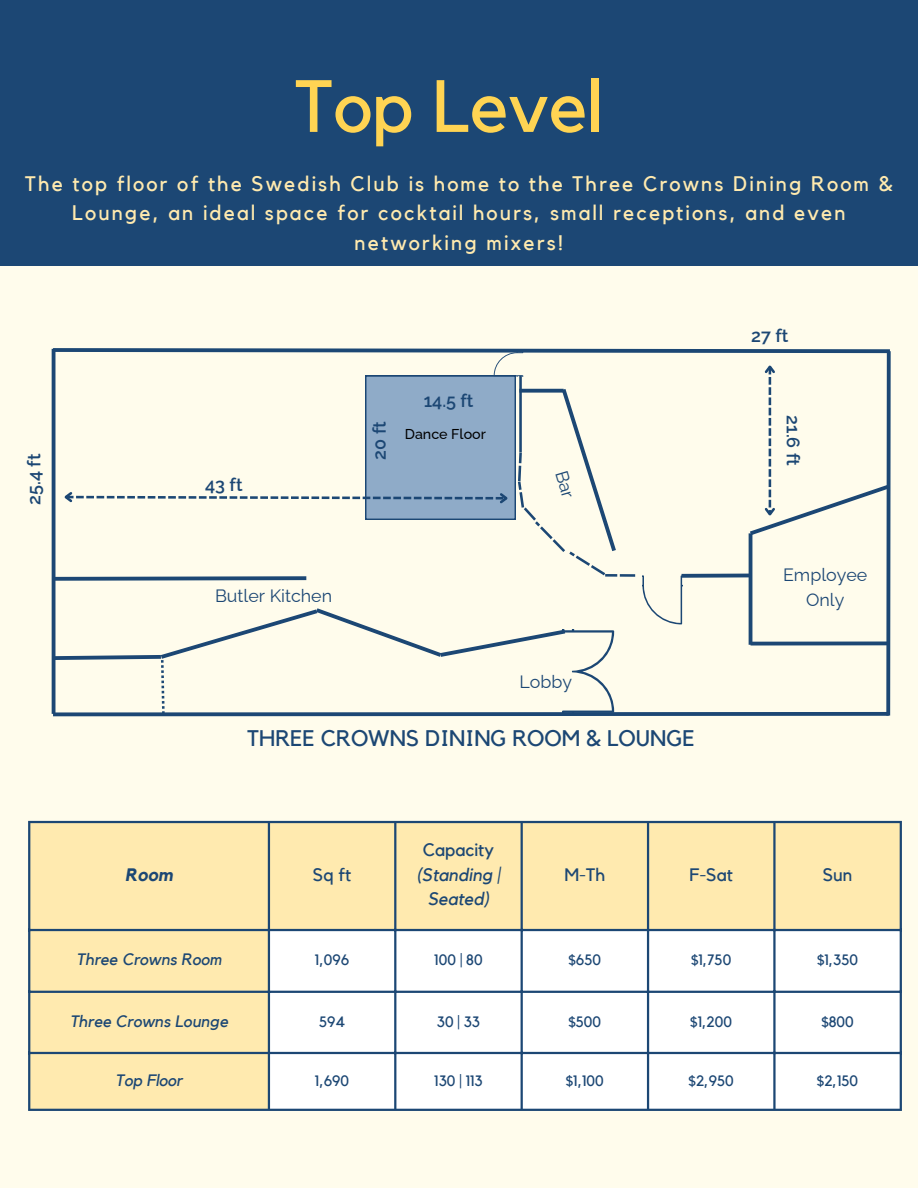
<style>
.page{position:relative;width:918px;height:1188px;background:#fffcec}
.page>*{position:absolute;margin:0;border:0;box-sizing:border-box;transform-origin:0 0}
.t1{font:73.05px "Kollektif";color:#ffd453}
.t2{font:22.5px "Kollektif";color:#1c4774}
.t3{font:21px/29.2px "Kollektif";letter-spacing:.1em;color:#ffeaaf;text-align:center}
.t4{font:600 18px "Raleway";color:#1c4774}
.t5{font:18px "Kollektif";color:#1c4774}
.t6{font:italic 18px/24.8px "Kollektif";color:#1c4774;text-align:center}
.t7{font:italic 700 18px "Kollektif";color:#1c4774}
.t8{font:17.85px/25.5px "Raleway";color:#1c4774;text-align:center}
.t9{font:italic 16.5px "Kollektif";color:#1c4774}
.t10{font:15px "Kollektif";color:#1c4774}
.t11{font:500 14.25px "Raleway";color:#000}
</style>
<div class="page">
<div style="left:0;top:0;width:918px;height:266px;background:#1c4774"></div>
<div style="left:30px;top:823px;width:870px;height:286px;background:#ffeaaf"></div>
<svg style="left:270px;top:931px;width:630px;height:178px;background:#fcfdfd"></svg>
<hr style="left:28px;top:823px;width:2px;height:286px;background:#1c4774">
<hr style="left:268px;top:823px;width:2px;height:286px;background:#1c4774">
<hr style="left:394px;top:823px;width:2px;height:286px;background:#1c4774">
<hr style="left:521px;top:823px;width:2px;height:286px;background:#1c4774">
<hr style="left:647px;top:823px;width:2px;height:286px;background:#1c4774">
<hr style="left:773px;top:823px;width:3px;height:286px;background:#1c4774">
<hr style="left:900px;top:823px;width:2px;height:286px;background:#1c4774">
<hr style="left:28px;top:821px;width:874px;height:2px;background:#1c4774">
<hr style="left:28px;top:929px;width:874px;height:2px;background:#1c4774">
<hr style="left:28px;top:991px;width:874px;height:2px;background:#1c4774">
<hr style="left:28px;top:1052px;width:874px;height:2px;background:#1c4774">
<hr style="left:28px;top:1109px;width:874px;height:2px;background:#1c4774">
<svg style="left:51px;top:348px;width:840px;height:369px"></svg>
<h1 class="t1" style="left:295px;top:73px;width:309px">Top Level</h1>
<p class="t3" style="left:25px;top:170px;width:869px">The top floor of the Swedish Club is home to the Three Crowns Dining Room &amp;<br>Lounge, an ideal space for cocktail hours, small receptions, and even networking mixers!</p>
<p class="t4" style="left:24px;top:505px;width:53px;rotate:-90deg">25.4 ft</p>
<p class="t4" style="left:205px;top:474px;width:39px">43 ft</p>
<p class="t8" style="left:215px;top:582px;width:118px">Butler Kitchen</p>
<p class="t4" style="left:369px;top:460px;width:40px;rotate:-90deg">20 ft</p>
<p class="t4" style="left:424px;top:390px;width:51px">14.5 ft</p>
<p class="t11" style="left:405px;top:426px;width:83px">Dance Floor</p>
<p class="t8" style="left:519px;top:669px;width:54px">Lobby</p>
<p class="t2" style="left:248px;top:727px;width:449px">THREE CROWNS DINING ROOM &amp; LOUNGE</p>
<p class="t4" style="left:751px;top:325px;width:39px">27 ft</p>
<p class="t4" style="left:804px;top:415px;width:52px;rotate:90deg">21.6 ft</p>
<p class="t8" style="left:783px;top:562px;width:86px">Employee<br>Only</p>
<p class="t7" style="left:125px;top:866px;width:49px">Room</p>
<p class="t5" style="left:313px;top:866px;width:40px">Sq ft</p>
<p class="t5" style="left:423px;top:841px;width:73px">Capacity</p>
<p class="t6" style="left:417px;top:863px;width:85px">(Standing |<br>Seated)</p>
<p class="t5" style="left:564px;top:866px;width:42px">M-Th</p>
<p class="t5" style="left:690px;top:866px;width:45px">F-Sat</p>
<p class="t5" style="left:823px;top:866px;width:31px">Sun</p>
<p class="t9" style="left:76px;top:952px;width:147px">Three Crowns Room</p>
<p class="t10" style="left:315px;top:953px;width:36px">1,096</p>
<p class="t10" style="left:434px;top:953px;width:50px">100 | 80</p>
<p class="t10" style="left:569px;top:953px;width:34px">$650</p>
<p class="t10" style="left:691px;top:953px;width:42px">$1,750</p>
<p class="t10" style="left:817px;top:953px;width:43px">$1,350</p>
<p class="t9" style="left:70px;top:1013px;width:160px">Three Crowns Lounge</p>
<p class="t10" style="left:319px;top:1015px;width:28px">594</p>
<p class="t10" style="left:437px;top:1015px;width:45px">30 | 33</p>
<p class="t10" style="left:568px;top:1015px;width:34px">$500</p>
<p class="t10" style="left:690px;top:1015px;width:43px">$1,200</p>
<p class="t10" style="left:821px;top:1015px;width:34px">$800</p>
<p class="t9" style="left:116px;top:1072px;width:68px">Top Floor</p>
<p class="t10" style="left:315px;top:1073px;width:36px">1,690</p>
<p class="t10" style="left:434px;top:1073px;width:50px">130 | 113</p>
<p class="t10" style="left:566px;top:1073px;width:40px">$1,100</p>
<p class="t10" style="left:689px;top:1073px;width:47px">$2,950</p>
<p class="t10" style="left:817px;top:1073px;width:43px">$2,150</p>
</div>
